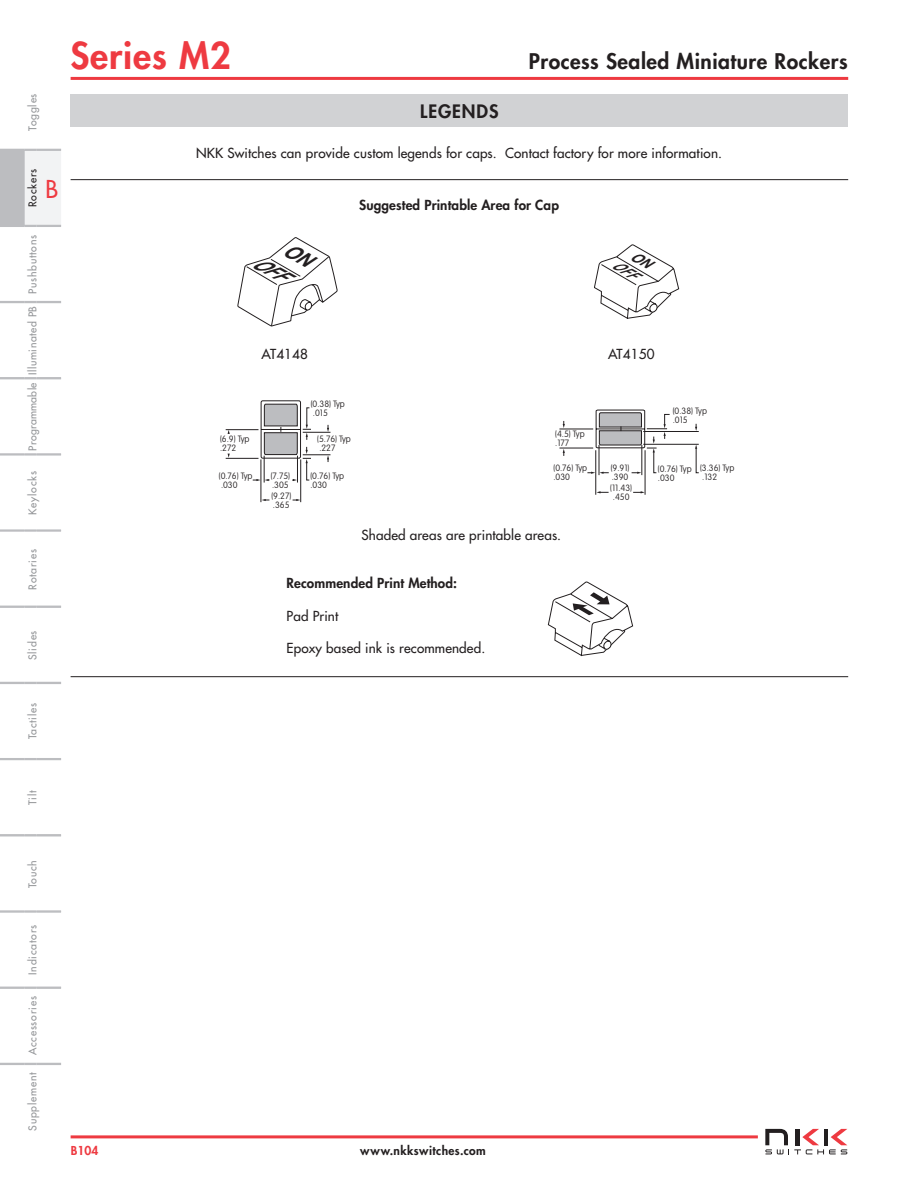
<style>
.page{position:relative;width:918px;height:1188px;background:#fff}
.page>*{position:absolute;margin:0;border:0;box-sizing:border-box;transform-origin:0 0}
.t1{font:800 36px "Futura Std";letter-spacing:.025em;color:#ee3a41}
.t2{font:500 24px "Futura Std";color:#ee3a41}
.t3{font:800 21px "Futura Std";letter-spacing:.025em;color:#231f20}
.t4{font:800 18px "Futura Std";letter-spacing:.05em;color:#231f20}
.t5{font:500 13.5px "Futura Std";letter-spacing:.01em;color:#231f20}
.t6{font:800 13.5px "Futura Std";letter-spacing:.01em;color:#231f20}
.t7{font:800 12px "Futura Std";letter-spacing:.035em;color:#231f20}
.t8{font:800 12px "Futura Std";color:#ee3a41}
.t9{font:500 10.5px "Futura Std";letter-spacing:.075em;color:#939598}
.t10{font:500 10.5px "Futura Std";letter-spacing:.05em;color:#939598}
.t11{font:500 10.5px "Futura Std";letter-spacing:.025em;color:#939598}
.t12{font:500 10.5px "Futura Std";letter-spacing:.075em;color:#231f20}
.t13{font:100 9px/9px "VAG Rounded";color:#231f20}
</style>
<div class="page">
<hr style="left:71px;top:77px;width:777px;height:3px;background:#ee3a41">
<svg style="left:765px;top:1129px;width:82px;height:25px"></svg>
<hr style="left:71px;top:1135px;width:687px;height:3px;background:#ee3a41">
<hr style="left:37px;top:911px;width:24px;height:2px;background:#bcbdc0">
<hr style="left:0;top:911px;width:25px;height:2px;background:#bcbdc0">
<svg style="left:25px;top:987px;width:12px;height:2px"></svg>
<hr style="left:37px;top:987px;width:24px;height:2px;background:#bcbdc0">
<hr style="left:0;top:987px;width:25px;height:2px;background:#bcbdc0">
<svg style="left:0;top:1063px;width:61px;height:2px"></svg>
<hr style="left:37px;top:454px;width:24px;height:2px;background:#bcbdc0">
<hr style="left:37px;top:529px;width:24px;height:2px;background:#bcbdc0">
<hr style="left:0;top:454px;width:25px;height:2px;background:#bcbdc0">
<hr style="left:0;top:529px;width:25px;height:2px;background:#bcbdc0">
<svg style="left:25px;top:529px;width:12px;height:3px"></svg>
<hr style="left:37px;top:530px;width:24px;height:2px;background:#bcbdc0">
<hr style="left:0;top:530px;width:25px;height:2px;background:#bcbdc0">
<svg style="left:0;top:301px;width:61px;height:2px"></svg>
<svg style="left:25px;top:606px;width:12px;height:2px"></svg>
<hr style="left:37px;top:606px;width:24px;height:2px;background:#bcbdc0">
<hr style="left:0;top:606px;width:25px;height:2px;background:#bcbdc0">
<svg style="left:0;top:682px;width:61px;height:2px"></svg>
<svg style="left:25px;top:453px;width:12px;height:3px"></svg>
<hr style="left:37px;top:453px;width:24px;height:2px;background:#bcbdc0">
<svg style="left:0;top:377px;width:61px;height:2px"></svg>
<hr style="left:0;top:453px;width:25px;height:2px;background:#bcbdc0">
<svg style="left:25px;top:910px;width:12px;height:3px"></svg>
<hr style="left:37px;top:910px;width:24px;height:2px;background:#bcbdc0">
<hr style="left:0;top:910px;width:25px;height:2px;background:#bcbdc0">
<svg style="left:25px;top:834px;width:12px;height:2px"></svg>
<hr style="left:37px;top:834px;width:24px;height:2px;background:#bcbdc0">
<svg style="left:0;top:758px;width:61px;height:2px"></svg>
<hr style="left:0;top:834px;width:25px;height:2px;background:#bcbdc0">
<svg style="left:0;top:149px;width:61px;height:78px"></svg>
<div style="left:71px;top:94px;width:777px;height:32px;background:#d1d2d4"></div>
<hr style="left:71px;top:676px;width:777px;height:1px;background:#231f20">
<svg style="left:548px;top:582px;width:85px;height:74px"></svg>
<hr style="left:300px;top:459px;width:1px;height:43px;background:#231f20">
<svg style="left:293px;top:499px;width:7px;height:2px"></svg>
<hr style="left:261px;top:459px;width:1px;height:43px;background:#231f20">
<svg style="left:262px;top:499px;width:7px;height:2px"></svg>
<hr style="left:226px;top:429px;width:32px;height:1px;background:#231f20">
<hr style="left:226px;top:458px;width:32px;height:1px;background:#231f20">
<svg style="left:253px;top:400px;width:78px;height:83px"></svg>
<hr style="left:596px;top:450px;width:1px;height:45px;background:#231f20">
<hr style="left:645px;top:450px;width:1px;height:45px;background:#231f20">
<hr style="left:642px;top:445px;width:1px;height:30px;background:#231f20">
<hr style="left:599px;top:445px;width:1px;height:30px;background:#231f20">
<svg style="left:633px;top:491px;width:12px;height:2px"></svg>
<svg style="left:596px;top:491px;width:13px;height:2px"></svg>
<svg style="left:587px;top:409px;width:112px;height:65px"></svg>
<hr style="left:559px;top:429px;width:34px;height:1px;background:#231f20">
<hr style="left:559px;top:448px;width:34px;height:1px;background:#231f20">
<svg style="left:563px;top:421px;width:2px;height:7px"></svg>
<svg style="left:563px;top:449px;width:2px;height:7px"></svg>
<hr style="left:71px;top:179px;width:777px;height:1px;background:#231f20">
<svg style="left:238px;top:237px;width:100px;height:89px"></svg>
<svg style="left:594px;top:244px;width:85px;height:75px"></svg>
<p class="t9" style="left:26px;top:131px;width:39px;rotate:-90deg">Toggles</p>
<p class="t12" style="left:26px;top:207px;width:40px;rotate:-90deg">Rockers</p>
<h2 class="t2" style="left:45px;top:174px;width:14px">B</h2>
<p class="t9" style="left:26px;top:294px;width:61px;rotate:-90deg">Pushbuttons</p>
<p class="t10" style="left:26px;top:375px;width:70px;rotate:-90deg">Illuminated PB</p>
<p class="t11" style="left:26px;top:451px;width:70px;rotate:-90deg">Programmable</p>
<p class="t9" style="left:26px;top:515px;width:45px;rotate:-90deg">Keylocks</p>
<p class="t9" style="left:26px;top:590px;width:42px;rotate:-90deg">Rotaries</p>
<p class="t9" style="left:26px;top:660px;width:31px;rotate:-90deg">Slides</p>
<h1 class="t1" style="left:70px;top:33px;width:162px">Series M2</h1>
<h3 class="t3" style="left:529px;top:48px;width:320px">Process Sealed Miniature Rockers</h3>
<h3 class="t4" style="left:420px;top:100px;width:80px">LEGENDS</h3>
<h3 class="t5" style="left:196px;top:145px;width:527px">NKK Switches can provide custom legends for caps. Contact factory for more information.</h3>
<h3 class="t6" style="left:359px;top:197px;width:201px">Suggested Printable Area for Cap</h3>
<h3 class="t5" style="left:262px;top:345px;width:48px">AT4148</h3>
<h3 class="t5" style="left:608px;top:345px;width:48px">AT4150</h3>
<p class="t13" style="left:311px;top:399px;width:36px">(0.38) Typ .015</p>
<p class="t13" style="left:673px;top:406px;width:36px">(0.38) Typ .015</p>
<p class="t13" style="left:220px;top:434px;width:31px">(6.9) Typ .272</p>
<p class="t13" style="left:219px;top:471px;width:35px">(0.76) Typ .030</p>
<p class="t13" style="left:310px;top:471px;width:35px">(0.76) Typ .030</p>
<p class="t13" style="left:317px;top:435px;width:35px">(5.76) Typ .227</p>
<p class="t13" style="left:271px;top:471px;width:21px">(7.75) .305</p>
<p class="t13" style="left:271px;top:491px;width:21px">(9.27) .365</p>
<p class="t13" style="left:555px;top:430px;width:31px">(4.5) Typ .177</p>
<p class="t13" style="left:554px;top:464px;width:35px">(0.76) Typ .030</p>
<h3 class="t5" style="left:362px;top:526px;width:201px">Shaded areas are printable areas.</h3>
<h3 class="t6" style="left:287px;top:575px;width:172px">Recommended Print Method:</h3>
<h3 class="t5" style="left:287px;top:607px;width:53px">Pad Print</h3>
<h3 class="t5" style="left:287px;top:640px;width:200px">Epoxy based ink is recommended.</h3>
<p class="t13" style="left:611px;top:464px;width:20px">(9.91) .390</p>
<p class="t13" style="left:700px;top:464px;width:36px">(3.36) Typ .132</p>
<p class="t13" style="left:610px;top:484px;width:23px">(11.43) .450</p>
<p class="t13" style="left:658px;top:464px;width:35px">(0.76) Typ .030</p>
<p class="t9" style="left:26px;top:739px;width:38px;rotate:-90deg">Tactiles</p>
<p class="t9" style="left:26px;top:805px;width:16px;rotate:-90deg">Tilt</p>
<p class="t9" style="left:26px;top:888px;width:30px;rotate:-90deg">Touch</p>
<p class="t9" style="left:26px;top:975px;width:51px;rotate:-90deg">Indicators</p>
<p class="t9" style="left:26px;top:1055px;width:60px;rotate:-90deg">Accessories</p>
<p class="t9" style="left:26px;top:1131px;width:60px;rotate:-90deg">Supplement</p>
<h3 class="t8" style="left:71px;top:1143px;width:29px">B104</h3>
<h3 class="t7" style="left:360px;top:1143px;width:127px">www.nkkswitches.com</h3>
</div>
